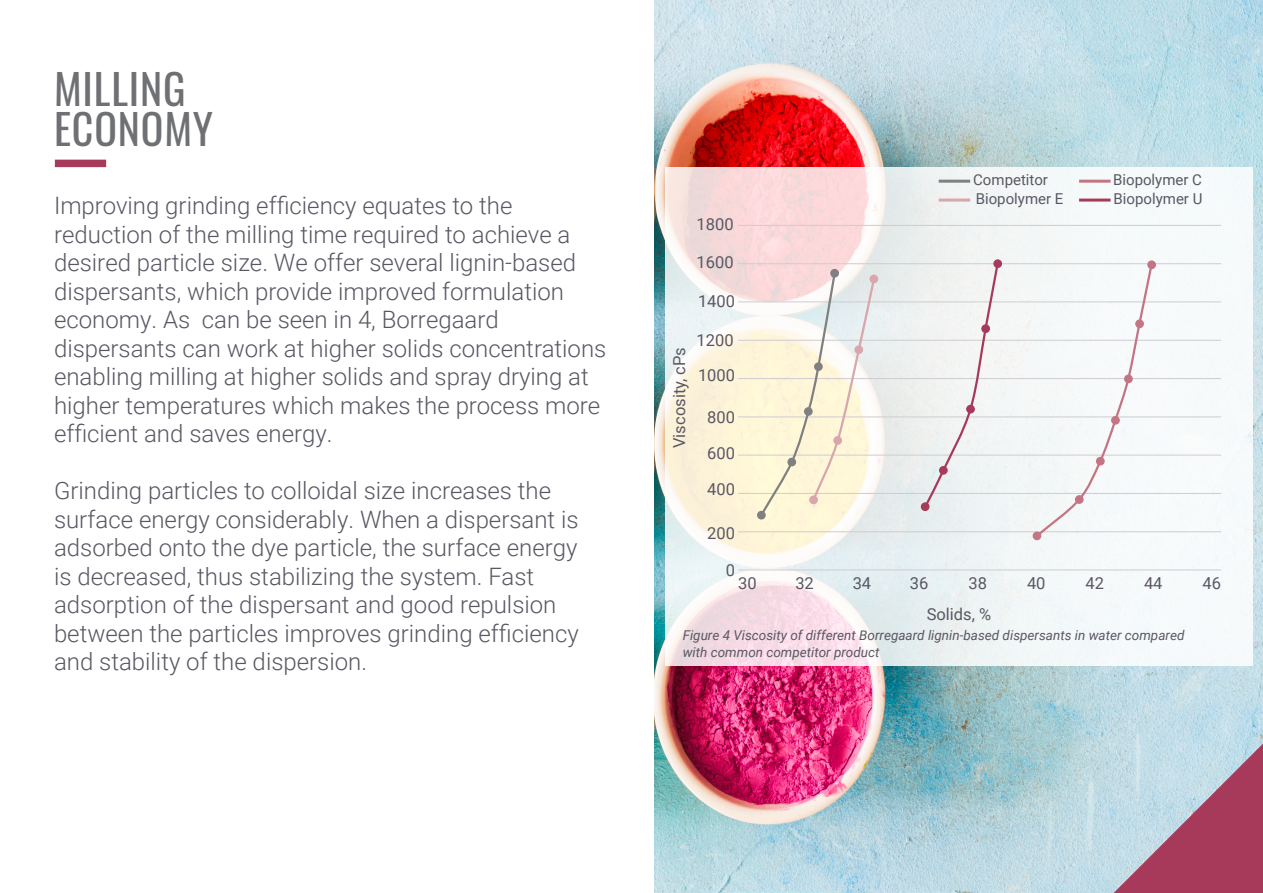
<style>
.page{position:relative;width:1263px;height:893px;background:#fff}
.page>*{position:absolute;margin:0;border:0;box-sizing:border-box;transform-origin:0 0}
.t1{font:42px "Oswald";letter-spacing:.02em;color:#6f7073}
.t2{font:300 24px/28.5px "Roboto";color:#5a5763}
.t3{font:16.5px "Roboto";color:#5a5763}
.t4{font:15px "Roboto";color:#5a5763}
.t5{font:italic 13.5px/16.2px "Roboto";color:#5a5763}
</style>
<div class="page">
<img style="left:654px;top:0;width:609px;height:893px">
<svg style="left:665px;top:167px;width:587px;height:499px;fill:#f5f6f5"></svg>
<hr style="left:738px;top:531px;width:483px;height:1px;background:#cfccd1">
<hr style="left:738px;top:493px;width:483px;height:1px;background:#cfccd1">
<hr style="left:738px;top:455px;width:483px;height:1px;background:#cfccd1">
<hr style="left:738px;top:417px;width:483px;height:1px;background:#cfccd1">
<hr style="left:738px;top:378px;width:483px;height:1px;background:#cfccd1">
<hr style="left:738px;top:340px;width:483px;height:1px;background:#cfccd1">
<hr style="left:738px;top:302px;width:483px;height:1px;background:#cfccd1">
<hr style="left:738px;top:263px;width:483px;height:1px;background:#cfccd1">
<hr style="left:738px;top:225px;width:483px;height:1px;background:#cfccd1">
<hr style="left:738px;top:570px;width:483px;height:1px;background:#cfccd1">
<div style="left:830px;top:269px;width:9px;height:9px;border:1px solid #808080;border-radius:50%"></div>
<div style="left:757px;top:511px;width:9px;height:8px;border:1px solid #808080;border-radius:50%"></div>
<svg style="left:758px;top:271px;width:118px;height:247px"></svg>
<div style="left:870px;top:275px;width:8px;height:8px;background:#d8a6ac;border-radius:50%"></div>
<div style="left:869px;top:275px;width:9px;height:8px;border:1px solid #d8a6ac;border-radius:50%"></div>
<div style="left:855px;top:346px;width:7px;height:7px;background:#d8a6ac;border-radius:50%"></div>
<div style="left:854px;top:345px;width:9px;height:9px;border:1px solid #d8a6ac;border-radius:50%"></div>
<div style="left:834px;top:437px;width:7px;height:7px;background:#d8a6ac;border-radius:50%"></div>
<div style="left:833px;top:436px;width:9px;height:9px;border:1px solid #d8a6ac;border-radius:50%"></div>
<div style="left:810px;top:496px;width:7px;height:8px;background:#d8a6ac;border-radius:50%"></div>
<div style="left:809px;top:495px;width:9px;height:9px;border:1px solid #d8a6ac;border-radius:50%"></div>
<svg style="left:922px;top:261px;width:78px;height:249px"></svg>
<div style="left:994px;top:260px;width:7px;height:7px;background:#a73a5a;border-radius:50%"></div>
<div style="left:993px;top:259px;width:9px;height:9px;border:1px solid #a73a5a;border-radius:50%"></div>
<div style="left:982px;top:325px;width:7px;height:7px;background:#a73a5a;border-radius:50%"></div>
<div style="left:981px;top:324px;width:9px;height:9px;border:1px solid #a73a5a;border-radius:50%"></div>
<div style="left:967px;top:405px;width:7px;height:8px;background:#a73a5a;border-radius:50%"></div>
<div style="left:966px;top:405px;width:9px;height:8px;border:1px solid #a73a5a;border-radius:50%"></div>
<div style="left:939px;top:467px;width:8px;height:7px;background:#a73a5a;border-radius:50%"></div>
<div style="left:939px;top:466px;width:9px;height:9px;border:1px solid #a73a5a;border-radius:50%"></div>
<div style="left:921px;top:503px;width:8px;height:7px;background:#a73a5a;border-radius:50%"></div>
<div style="left:921px;top:502px;width:8px;height:9px;border:1px solid #a73a5a;border-radius:50%"></div>
<svg style="left:1034px;top:262px;width:120px;height:277px"></svg>
<div style="left:1148px;top:261px;width:7px;height:8px;background:#c47482;border-radius:50%"></div>
<div style="left:1147px;top:260px;width:9px;height:9px;border:1px solid #c47482;border-radius:50%"></div>
<div style="left:1136px;top:320px;width:7px;height:8px;background:#c47482;border-radius:50%"></div>
<div style="left:1135px;top:319px;width:9px;height:9px;border:1px solid #c47482;border-radius:50%"></div>
<div style="left:1125px;top:375px;width:7px;height:8px;background:#c47482;border-radius:50%"></div>
<div style="left:1124px;top:375px;width:9px;height:8px;border:1px solid #c47482;border-radius:50%"></div>
<div style="left:1112px;top:416px;width:7px;height:8px;background:#c47482;border-radius:50%"></div>
<div style="left:1111px;top:416px;width:9px;height:9px;border:1px solid #c47482;border-radius:50%"></div>
<div style="left:1096px;top:457px;width:8px;height:8px;background:#c47482;border-radius:50%"></div>
<div style="left:1096px;top:457px;width:9px;height:8px;border:1px solid #c47482;border-radius:50%"></div>
<div style="left:1075px;top:496px;width:8px;height:7px;background:#c47482;border-radius:50%"></div>
<div style="left:1075px;top:495px;width:8px;height:9px;border:1px solid #c47482;border-radius:50%"></div>
<div style="left:1033px;top:532px;width:8px;height:8px;background:#c47482;border-radius:50%"></div>
<div style="left:1033px;top:531px;width:8px;height:9px;border:1px solid #c47482;border-radius:50%"></div>
<hr style="left:939px;top:180px;width:31px;height:3px;background:#81807f">
<hr style="left:939px;top:199px;width:31px;height:3px;background:#d8a6ac">
<hr style="left:1079px;top:199px;width:31px;height:3px;background:#a73a5a">
<hr style="left:1079px;top:180px;width:31px;height:3px;background:#c47482">
<div style="left:55px;top:160px;width:51px;height:7px;background:#a73a5a"></div>
<svg style="left:1113px;top:744px;width:150px;height:149px;background:#b48da2"></svg>
<p class="t1" style="left:54px;top:51px;width:133px">MILLING</p>
<p class="t1" style="left:54px;top:92px;width:161px">ECONOMY</p>
<p class="t2" style="left:54px;top:190px;width:554px">Improving grinding efficiency equates to the reduction of the milling time required to achieve a desired particle size. We offer several lignin-based dispersants, which provide improved formulation economy. As can be seen in 4, Borregaard dispersants can work at higher solids concentrations enabling milling at higher solids and spray drying at higher temperatures which makes the process more efficient and saves energy.</p>
<p class="t2" style="left:54px;top:475px;width:526px">Grinding particles to colloidal size increases the surface energy considerably. When a dispersant is adsorbed onto the dye particle, the surface energy is decreased, thus stabilizing the system. Fast adsorption of the dispersant and good repulsion between the particles improves grinding efficiency and stability of the dispersion.</p>
<p class="t3" style="left:696px;top:212px;width:39px">1800</p>
<p class="t3" style="left:696px;top:251px;width:39px">1600</p>
<p class="t3" style="left:698px;top:290px;width:39px">1400</p>
<p class="t4" style="left:1113px;top:169px;width:90px">Biopolymer C</p>
<p class="t4" style="left:973px;top:169px;width:76px">Competitor</p>
<p class="t4" style="left:976px;top:188px;width:89px">Biopolymer E</p>
<p class="t4" style="left:1113px;top:188px;width:90px">Biopolymer U</p>
<p class="t3" style="left:668px;top:448px;width:102px;rotate:-90deg">Viscosity, cPs</p>
<p class="t3" style="left:696px;top:328px;width:39px">1200</p>
<p class="t3" style="left:698px;top:364px;width:39px">1000</p>
<p class="t3" style="left:707px;top:405px;width:29px">800</p>
<p class="t3" style="left:707px;top:441px;width:29px">600</p>
<p class="t3" style="left:707px;top:478px;width:29px">400</p>
<p class="t3" style="left:707px;top:522px;width:29px">200</p>
<p class="t3" style="left:726px;top:558px;width:11px">0</p>
<p class="t3" style="left:738px;top:571px;width:20px">30</p>
<p class="t3" style="left:795px;top:571px;width:20px">32</p>
<p class="t3" style="left:853px;top:571px;width:20px">34</p>
<p class="t3" style="left:910px;top:571px;width:20px">36</p>
<p class="t3" style="left:968px;top:571px;width:20px">38</p>
<p class="t3" style="left:1027px;top:571px;width:20px">40</p>
<p class="t3" style="left:1085px;top:571px;width:20px">42</p>
<p class="t3" style="left:1144px;top:571px;width:20px">44</p>
<p class="t3" style="left:1202px;top:571px;width:20px">46</p>
<p class="t3" style="left:927px;top:602px;width:66px">Solids, %</p>
<p class="t5" style="left:683px;top:627px;width:503px">Figure 4 Viscosity of different Borregaard lignin-based dispersants in water compared with common competitor product</p>
</div>
